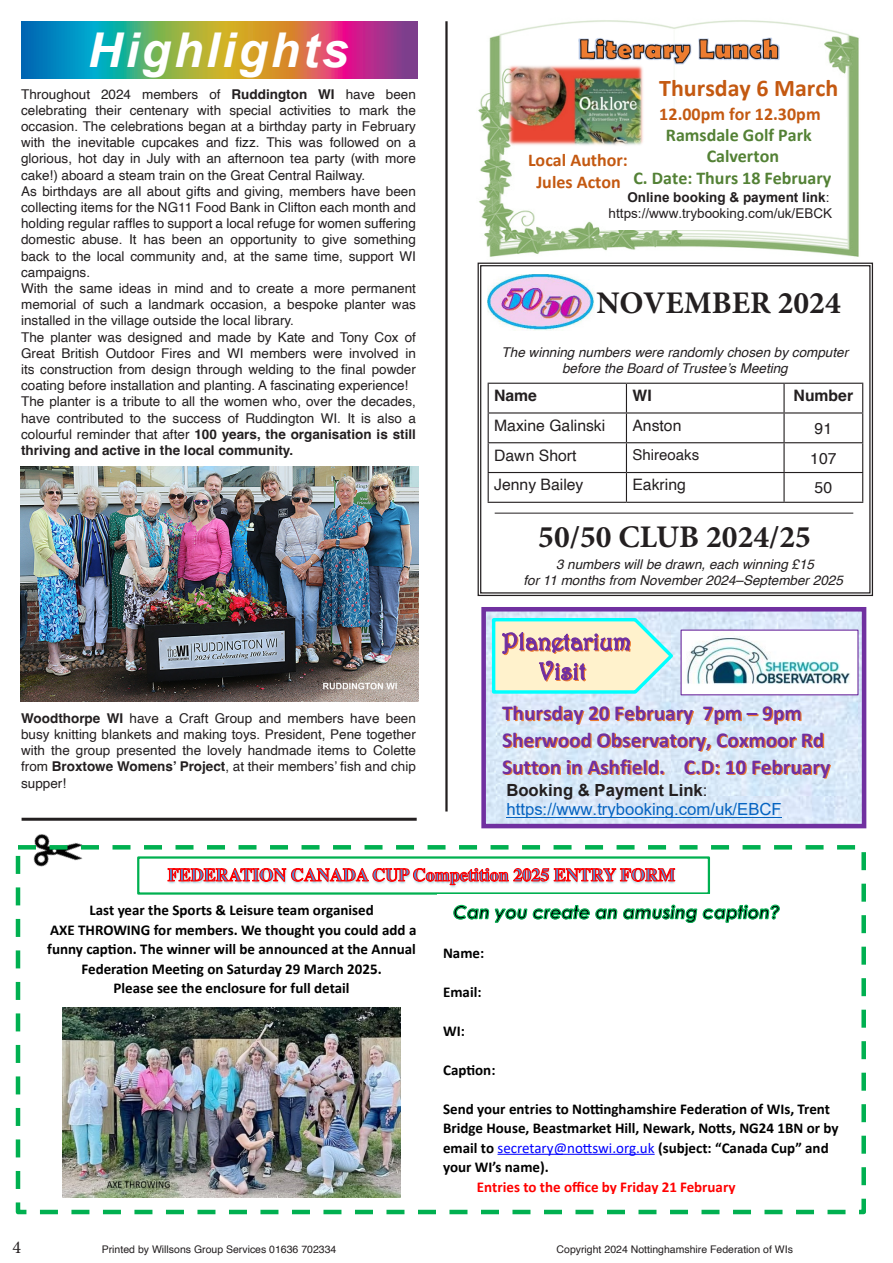
<style>
.page{position:relative;width:893px;height:1263px;background:#fff}
.page>*{position:absolute;margin:0;border:0;box-sizing:border-box;transform-origin:0 0}
.t1{font:italic 700 48px "Arial";letter-spacing:.06em;color:#fff}
.t2{font:700 31.5px "Minion Pro";color:#231f20}
.t3{font:700 24px "Calibri";color:#c45911}
.t4{font:700 21.3px/26.8px "Calibri";color:#7030a0}
.t5{font:700 18px/37.7px "Times";color:#548dd4}
.t6{font:700 18px "Calibri";color:#538135}
.t7{font:700 18px/21.9px "Calibri";color:#c45911;text-align:center}
.t8{font:18px "Minion Pro";color:#231f20}
.t9{font:16.8px/19px "Arial";color:#0563c1}
.t10{font:15.75px "Helvetica";color:#231f20}
.t11{font:700 15.75px "Helvetica";color:#231f20}
.t12{font:700 15px/19.5px "Calibri";color:#000;text-align:center}
.t13{font:700 15px "Calibri";color:#f00}
.t14{font:15px "Helvetica";color:#231f20}
.t15{font:13.5px/16.2px "Helvetica";color:#231f20;text-align:justify}
.t16{font:italic 13.5px/16.2px "Helvetica";color:#231f20;text-align:center}
.t17{font:13.5px/15.6px "Arial";color:#231f20;text-align:right}
.t18{font:10.5px "Helvetica";color:#231f20}
.s1{font-weight:700}
.s2{font-weight:700;color:#231f20}
.s3{color:#231f20}
.s4{font-family:"Century Gothic";font-style:italic;color:#000}
.s5{font-weight:400;color:#00f}
</style>
<div class="page">
<hr style="left:445px;top:21px;width:3px;height:790px;background:#231f20">
<svg style="left:21px;top:21px;width:396px;height:58px;background:#848172"></svg>
<img style="left:478px;top:20px;width:381px;height:237px">
<svg style="left:579px;top:29px;width:200px;height:38px"></svg>
<div style="left:606px;top:118px;width:240px;height:112px;background:#fff"></div>
<img style="left:508px;top:64px;width:137px;height:83px">
<svg style="left:487px;top:613px;width:373px;height:209px;background:#d8e8f7"></svg>
<div style="left:481px;top:607px;width:385px;height:221px;border:5px solid #7030a0"></div>
<svg style="left:490px;top:607px;width:369px;height:88px"></svg>
<svg style="left:503px;top:707px;width:191px;height:18px;background:#e0c7bb"></svg>
<svg style="left:704px;top:708px;width:38px;height:17px"></svg>
<svg style="left:748px;top:714px;width:10px;height:2px"></svg>
<svg style="left:764px;top:707px;width:37px;height:18px"></svg>
<svg style="left:504px;top:733px;width:320px;height:19px;background:#dec9be"></svg>
<svg style="left:504px;top:760px;width:161px;height:15px;background:#e0c0ae"></svg>
<svg style="left:686px;top:761px;width:34px;height:14px"></svg>
<svg style="left:727px;top:760px;width:104px;height:19px;background:#ddc8bd"></svg>
<hr style="left:506px;top:817px;width:276px;height:1px;background:#0563c1">
<img style="left:20px;top:467px;width:398px;height:234px">
<svg style="left:477px;top:262px;width:397px;height:335px"></svg>
<div style="left:480px;top:265px;width:390px;height:328px;border:1px solid #231f20"></div>
<img style="left:488px;top:274px;width:107px;height:57px">
<hr style="left:488px;top:383px;width:138px;height:1px;background:#231f20">
<hr style="left:626px;top:383px;width:158px;height:1px;background:#231f20">
<hr style="left:784px;top:383px;width:79px;height:1px;background:#231f20">
<hr style="left:783px;top:384px;width:2px;height:28px;background:#231f20">
<hr style="left:488px;top:412px;width:138px;height:1px;background:#231f20">
<hr style="left:626px;top:412px;width:158px;height:1px;background:#231f20">
<hr style="left:784px;top:412px;width:79px;height:1px;background:#231f20">
<hr style="left:783px;top:413px;width:2px;height:29px;background:#231f20">
<hr style="left:488px;top:442px;width:138px;height:1px;background:#231f20">
<hr style="left:626px;top:442px;width:158px;height:1px;background:#231f20">
<hr style="left:784px;top:442px;width:79px;height:1px;background:#231f20">
<hr style="left:783px;top:443px;width:2px;height:29px;background:#231f20">
<hr style="left:488px;top:472px;width:138px;height:1px;background:#231f20">
<svg style="left:488px;top:384px;width:1px;height:118px"></svg>
<hr style="left:626px;top:472px;width:158px;height:1px;background:#231f20">
<svg style="left:626px;top:384px;width:1px;height:118px"></svg>
<hr style="left:784px;top:472px;width:79px;height:1px;background:#231f20">
<hr style="left:783px;top:473px;width:2px;height:29px;background:#231f20">
<svg style="left:862px;top:384px;width:1px;height:118px"></svg>
<hr style="left:488px;top:502px;width:138px;height:1px;background:#231f20">
<hr style="left:626px;top:502px;width:158px;height:1px;background:#231f20">
<hr style="left:784px;top:502px;width:79px;height:1px;background:#231f20">
<hr style="left:495px;top:513px;width:358px;height:1px;background:#231f20">
<div style="left:137px;top:856px;width:573px;height:39px;border:2px solid #00b050"></div>
<svg style="left:167px;top:867px;width:509px;height:26px"></svg>
<img style="left:63px;top:1007px;width:337px;height:191px">
<img style="left:33px;top:834px;width:50px;height:33px">
<div style="left:16px;top:845px;width:850px;height:369px;border:4px dashed #00b050"></div>
<svg style="left:453px;top:904px;width:327px;height:19px"></svg>
<hr style="left:497px;top:1154px;width:158px;height:1px;background:#00f">
<hr style="left:22px;top:818px;width:395px;height:3px;background:#231f20">
<p class="t1" style="left:88px;top:19px;width:262px">Highlights</p>
<p class="t15" style="left:21px;top:86px;width:396px">Throughout 2024 members of <span class="s1">Ruddington WI</span> have been celebrating their centenary with special activities to mark the occasion. The celebrations began at a birthday party in February with the inevitable cupcakes and fizz. This was followed on a glorious, hot day in July with an afternoon tea party (with more cake!) aboard a steam train on the Great Central Railway.</p>
<p class="t15" style="left:21px;top:183px;width:396px">As birthdays are all about gifts and giving, members have been collecting items for the NG11 Food Bank in Clifton each month and holding regular raffles to support a local refuge for women suffering domestic abuse. It has been an opportunity to give something back to the local community and, at the same time, support WI campaigns.</p>
<p class="t15" style="left:21px;top:280px;width:396px">With the same ideas in mind and to create a more permanent memorial of such a landmark occasion, a bespoke planter was installed in the village outside the local library.</p>
<p class="t15" style="left:21px;top:329px;width:396px">The planter was designed and made by Kate and Tony Cox of Great British Outdoor Fires and WI members were involved in its construction from design through welding to the final powder coating before installation and planting. A fascinating experience!</p>
<p class="t15" style="left:21px;top:394px;width:396px">The planter is a tribute to all the women who, over the decades, have contributed to the success of Ruddington WI. It is also a colourful reminder that after <span class="s1">100 years, the organisation is still thriving and active in the local community.</span></p>
<p class="t15" style="left:21px;top:710px;width:396px"><span class="s1">Woodthorpe WI</span> have a Craft Group and members have been busy knitting blankets and making toys. President, Pene together with the group presented the lovely handmade items to Colette from <span class="s1">Broxtowe Womens’ Project</span>, at their members’ fish and chip supper!</p>
<p class="t3" style="left:659px;top:71px;width:180px">Thursday 6 March</p>
<p class="t7" style="left:659px;top:103px;width:163px">12.00pm for 12.30pm</p>
<p class="t6" style="left:666px;top:122px;width:147px">Ramsdale Golf Park</p>
<p class="t6" style="left:707px;top:144px;width:74px">Calverton</p>
<p class="t6" style="left:633px;top:166px;width:200px">C. Date: Thurs 18 February</p>
<p class="t17" style="left:609px;top:189px;width:225px"><span class="s1">Online booking &amp; payment link</span>: https://www.trybooking.com/uk/EBCK</p>
<p class="t7" style="left:528px;top:149px;width:101px">Local Author:<br>Jules Acton</p>
<p class="t2" style="left:597px;top:281px;width:246px">NOVEMBER 2024</p>
<p class="t16" style="left:502px;top:344px;width:348px">The winning numbers were randomly chosen by computer before the Board of Trustee’s Meeting</p>
<p class="t11" style="left:494px;top:386px;width:44px">Name</p>
<p class="t11" style="left:632px;top:386px;width:21px">WI</p>
<p class="t11" style="left:794px;top:386px;width:61px">Number</p>
<p class="t10" style="left:494px;top:413px;width:113px">Maxine Galinski</p>
<p class="t10" style="left:632px;top:413px;width:51px">Anston</p>
<p class="t10" style="left:815px;top:416px;width:19px">91</p>
<p class="t10" style="left:494px;top:443px;width:84px">Dawn Short</p>
<p class="t14" style="left:632px;top:443px;width:68px">Shireoaks</p>
<p class="t10" style="left:810px;top:446px;width:28px">107</p>
<p class="t10" style="left:494px;top:473px;width:91px">Jenny Bailey</p>
<p class="t10" style="left:632px;top:473px;width:55px">Eakring</p>
<p class="t10" style="left:815px;top:476px;width:19px">50</p>
<p class="t2" style="left:538px;top:515px;width:274px">50/50 CLUB 2024/25</p>
<p class="t16" style="left:556px;top:556px;width:260px">3 numbers will be drawn, each winning £15</p>
<p class="t16" style="left:523px;top:572px;width:321px">for 11 months from November 2024–September 2025</p>
<p class="t4" style="left:502px;top:699px;width:330px">Thursday 20 February 7pm – 9pm<br>Sherwood Observatory, Coxmoor Rd<br>Sutton in Ashfield. C.D: 10 February</p>
<p class="t9" style="left:506px;top:781px;width:277px"><span class="s2">Booking &amp; Payment Link</span><span class="s3">: </span>https://www.trybooking.com/uk/EBCF</p>
<p class="t8" style="left:12px;top:1235px;width:10px">4</p>
<p class="t5" style="left:453px;top:854px;width:328px;text-indent:-285px">FEDERATION CANADA CUP Competition 2025 ENTRY FORM<br><span class="s4">Can you create an amusing caption?</span></p>
<p class="t12" style="left:443px;top:943px;width:43px">Name:</p>
<p class="t12" style="left:443px;top:982px;width:40px">Email:</p>
<p class="t12" style="left:443px;top:1021px;width:23px">WI:</p>
<p class="t12" style="left:443px;top:1060px;width:54px">CapDon:</p>
<p class="t12" style="left:443px;top:1099px;width:388px">Send your entries to NoOnghamshire FederaDon of WIs, Trent</p>
<p class="t12" style="left:443px;top:1118px;width:397px">Bridge House, Beastmarket Hill, Newark, NoSs, NG24 1BN or by</p>
<p class="t12" style="left:443px;top:1138px;width:387px">email to <span class="s5">secretary@no,swi.org.uk</span> (subject: “Canada Cup” and</p>
<p class="t12" style="left:443px;top:1157px;width:107px">your WI’s name).</p>
<p class="t13" style="left:477px;top:1176px;width:260px">Entries to the office by Friday 21 February</p>
<p class="t12" style="left:47px;top:900px;width:371px">Last year the Sports &amp; Leisure team organised<br>AXE THROWING for members. We thought you could add a funny capDon. The winner will be announced at the Annual FederaDon MeeDng on Saturday 29 March 2025.<br>Please see the enclosure for full detail</p>
<p class="t18" style="left:102px;top:1241px;width:236px">Printed by Willsons Group Services 01636 702334</p>
<p class="t18" style="left:557px;top:1241px;width:238px">Copyright 2024 Nottinghamshire Federation of WIs</p>
</div>
